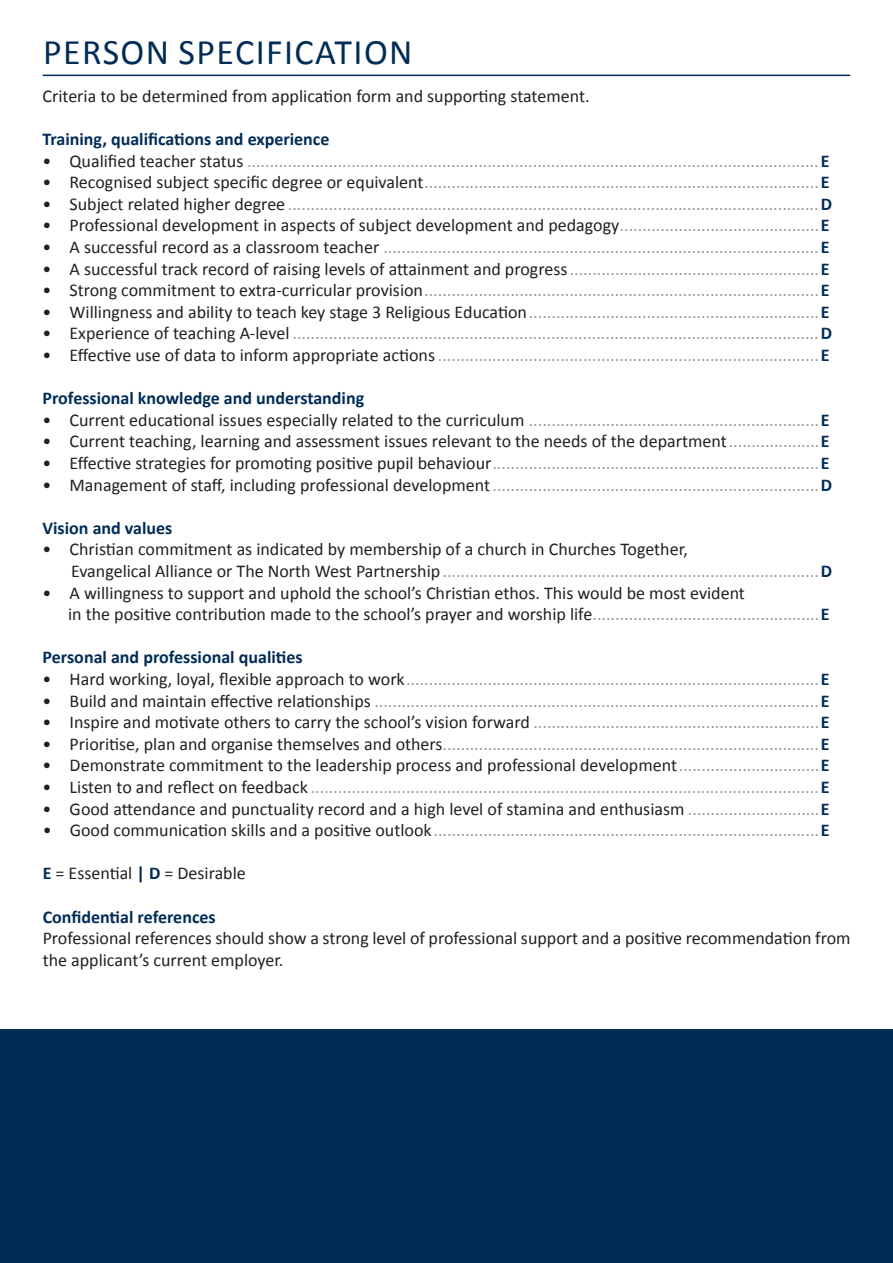
<style>
.page{position:relative;width:893px;height:1263px;background:#fff}
.page>*{position:absolute;margin:0;border:0;box-sizing:border-box;transform-origin:0 0}
.t1{font:36px "Calibri";letter-spacing:.04em;color:#002c55}
.t2{font:18px "Calibri";color:#939598}
.t3{font:18px/21.6px "Calibri";color:#231f20}
.t4{font:700 18px "Calibri";color:#002c55}
.s1{color:#231f20}
.s2{font-weight:700;color:#002c55}
.s3{color:#939598}
</style>
<div class="page">
<hr style="left:43px;top:75px;width:807px;height:1px;background:#002c55">
<div style="left:0;top:1029px;width:893px;height:234px;background:#002c55"></div>
<h1 class="t1" style="left:43px;top:27px;width:371px">PERSON SPECIFICATION</h1>
<p class="t3" style="left:43px;top:84px;width:549px">Criteria to be determined from application form and supporting statement.</p>
<p class="t4" style="left:43px;top:126px;width:288px">Training, qualifications and experience</p>
<p class="t2" style="left:43px;top:148px;width:788px"><span class="s1">• Qualified teacher status</span> ..............................................................................................................................<span class="s2">E</span></p>
<p class="t2" style="left:43px;top:170px;width:788px"><span class="s1">• Recognised subject specific degree or equivalent</span>.......................................................................................<span class="s2">E</span></p>
<p class="t2" style="left:43px;top:191px;width:791px"><span class="s1">• Subject related higher degree</span> .....................................................................................................................<span class="s2">D</span></p>
<p class="t3" style="left:43px;top:214px;width:788px">• Professional development in aspects of subject development and pedagogy<span class="s3">............................................</span><span class="s2">E</span></p>
<p class="t2" style="left:43px;top:234px;width:788px"><span class="s1">• A successful record as a classroom teacher</span> ................................................................................................<span class="s2">E</span></p>
<p class="t3" style="left:43px;top:257px;width:788px">• A successful track record of raising levels of attainment and progress<span class="s3">.......................................................</span><span class="s2">E</span></p>
<p class="t2" style="left:43px;top:278px;width:788px"><span class="s1">• Strong commitment to extra-curricular provision</span>.......................................................................................<span class="s2">E</span></p>
<p class="t2" style="left:43px;top:299px;width:788px"><span class="s1">• Willingness and ability to teach key stage 3 Religious Education</span>................................................................<span class="s2">E</span></p>
<p class="t2" style="left:43px;top:321px;width:791px"><span class="s1">• Experience of teaching A-level</span> ....................................................................................................................<span class="s2">D</span></p>
<p class="t2" style="left:43px;top:342px;width:788px"><span class="s1">• Effective use of data to inform appropriate actions</span> ....................................................................................<span class="s2">E</span></p>
<p class="t4" style="left:43px;top:385px;width:323px">Professional knowledge and understanding</p>
<p class="t2" style="left:43px;top:407px;width:788px"><span class="s1">• Current educational issues especially related to the curriculum</span> ................................................................<span class="s2">E</span></p>
<p class="t3" style="left:43px;top:430px;width:788px">• Current teaching, learning and assessment issues relevant to the needs of the department<span class="s3">....................</span><span class="s2">E</span></p>
<p class="t2" style="left:43px;top:450px;width:788px"><span class="s1">• Effective strategies for promoting positive pupil behaviour</span>........................................................................<span class="s2">E</span></p>
<p class="t2" style="left:43px;top:472px;width:791px"><span class="s1">• Management of staff, including professional development</span>........................................................................<span class="s2">D</span></p>
<p class="t4" style="left:43px;top:515px;width:131px">Vision and values</p>
<p class="t3" style="left:71px;top:538px;width:762px;text-indent:-28px">• Christian commitment as indicated by membership of a church in Churches Together,<br>Evangelical Alliance or The North West Partnership<span class="s3">...................................................................................</span><span class="s2">D</span></p>
<p class="t3" style="left:68px;top:581px;width:763px;text-indent:-26px">• A willingness to support and uphold the school’s Christian ethos. This would be most evident<br>in the positive contribution made to the school’s prayer and worship life<span class="s3">..................................................</span><span class="s2">E</span></p>
<p class="t4" style="left:43px;top:645px;width:262px">Personal and professional qualities</p>
<p class="t2" style="left:43px;top:666px;width:788px"><span class="s1">• Hard working, loyal, flexible approach to work</span>...........................................................................................<span class="s2">E</span></p>
<p class="t2" style="left:43px;top:688px;width:788px"><span class="s1">• Build and maintain effective relationships</span> ..................................................................................................<span class="s2">E</span></p>
<p class="t2" style="left:43px;top:710px;width:788px"><span class="s1">• Inspire and motivate others to carry the school’s vision forward</span> ...............................................................<span class="s2">E</span></p>
<p class="t2" style="left:43px;top:731px;width:788px"><span class="s1">• Prioritise, plan and organise themselves and others</span>...................................................................................<span class="s2">E</span></p>
<p class="t3" style="left:43px;top:754px;width:788px">• Demonstrate commitment to the leadership process and professional development<span class="s3">...............................</span><span class="s2">E</span></p>
<p class="t2" style="left:43px;top:774px;width:788px"><span class="s1">• Listen to and reflect on feedback</span> ................................................................................................................<span class="s2">E</span></p>
<p class="t3" style="left:43px;top:797px;width:788px">• Good attendance and punctuality record and a high level of stamina and enthusiasm <span class="s3">.............................</span><span class="s2">E</span></p>
<p class="t2" style="left:43px;top:818px;width:788px"><span class="s1">• Good communication skills and a positive outlook</span>.....................................................................................<span class="s2">E</span></p>
<p class="t3" style="left:43px;top:862px;width:205px"><span class="s2">E</span> = Essential <span class="s2">| D</span> = Desirable</p>
<p class="t4" style="left:43px;top:904px;width:175px">Confidential references</p>
<p class="t3" style="left:43px;top:927px;width:809px">Professional references should show a strong level of professional support and a positive recommendation from the applicant’s current employer.</p>
</div>
